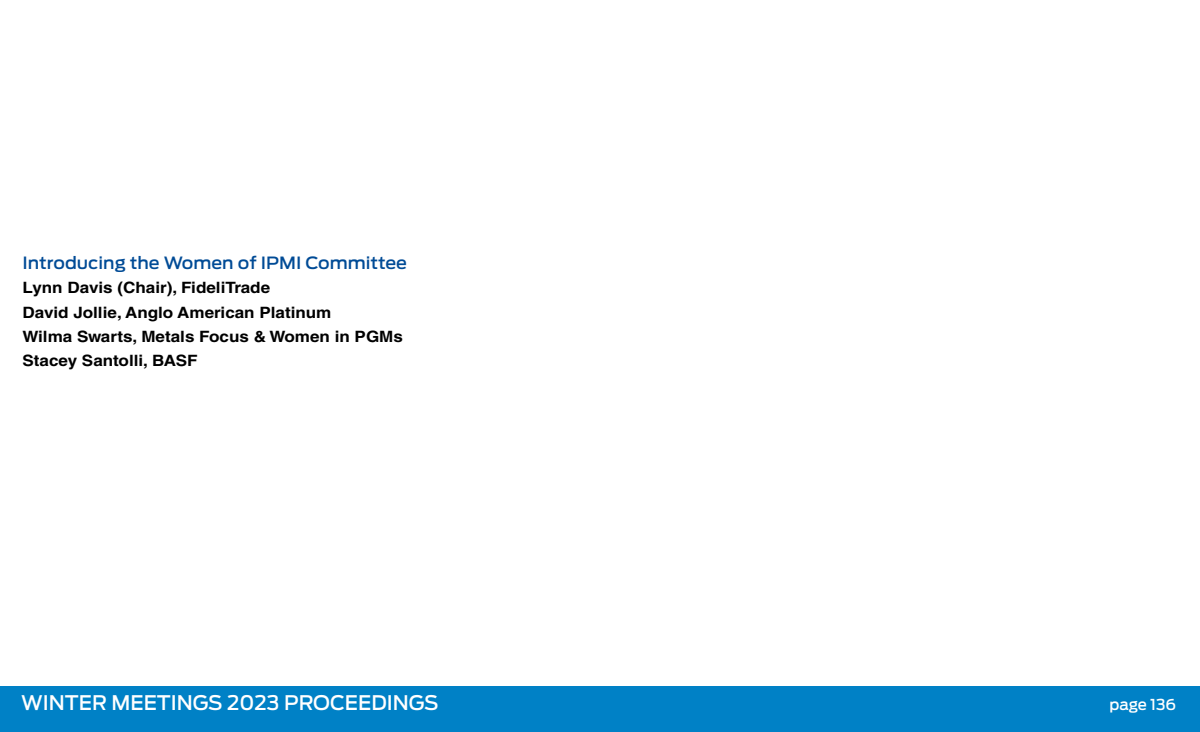
<style>
.page{position:relative;width:1200px;height:732px;background:#fff}
.page>*{position:absolute;margin:0;border:0;box-sizing:border-box;transform-origin:0 0}
.t1{font:500 20px "Ford Antenna";color:#fff}
.t2{font:500 16.75px "Ford Antenna";color:#004b96;scale:1.06 1}
.t3{font:700 15.62px/24.4px "Helvetica LT Std";color:#000;scale:1.09 1}
.t4{font:500 15px "Ford Antenna";color:#fff}
</style>
<div class="page">
<div style="left:1px;top:686px;width:1199px;height:45px;background:#0081c6"></div>
<p class="t2" style="left:22px;top:248px;width:364px">Introducing the Women of IPMI Committee</p>
<p class="t3" style="left:22px;top:275px;width:351px">Lynn Davis (Chair), FideliTrade<br>David Jollie, Anglo American Platinum<br>Wilma Swarts, Metals Focus &amp; Women in PGMs Stacey Santolli, BASF</p>
<p class="t1" style="left:21px;top:685px;width:419px">WINTER MEETINGS 2023 PROCEEDINGS</p>
<p class="t4" style="left:1110px;top:691px;width:68px">page 136</p>
</div>
